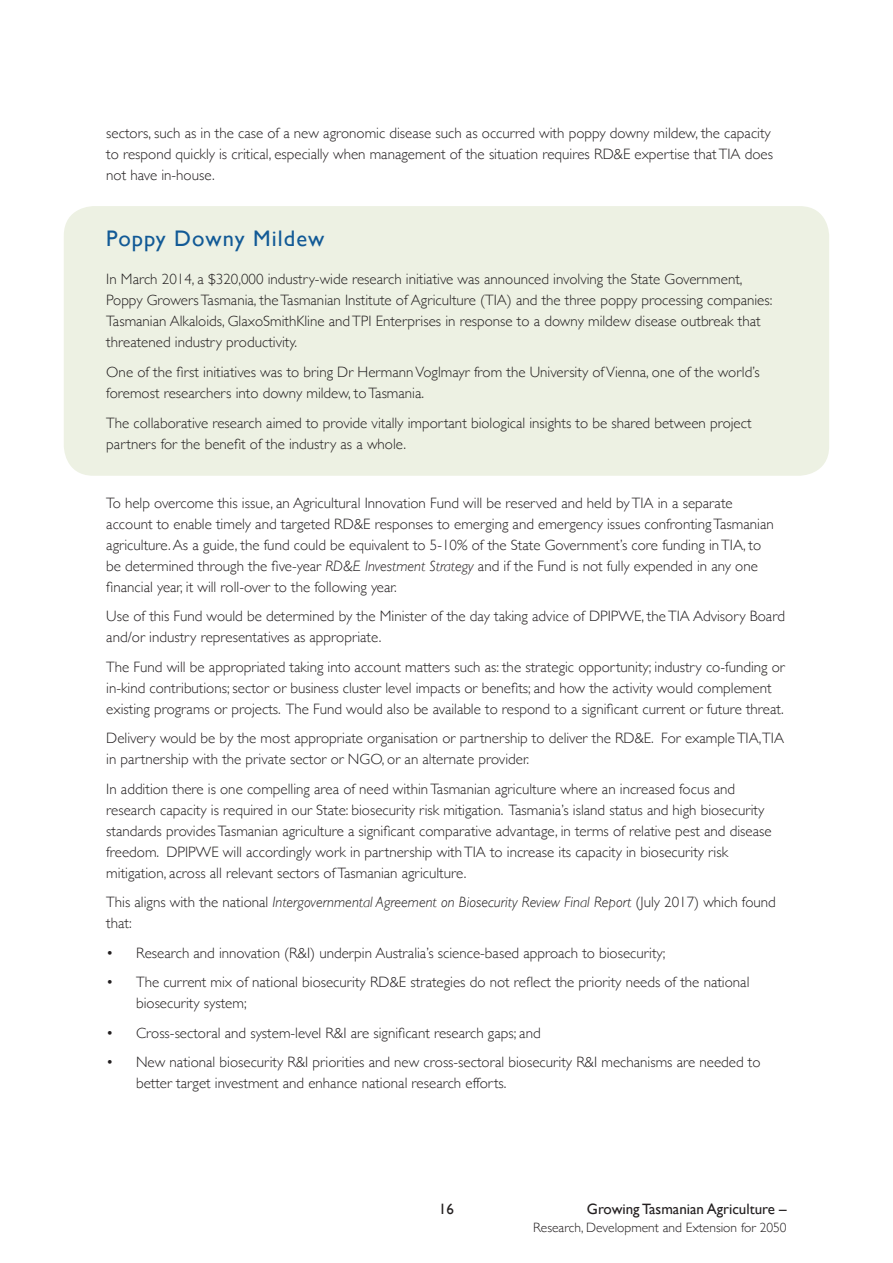
<style>
.page{position:relative;width:893px;height:1263px;background:#fff}
.page>*{position:absolute;margin:0;border:0;box-sizing:border-box;transform-origin:0 0}
.t1{font:22.5px "Gill Sans";letter-spacing:.05em;color:#125a96}
.t2{font:300 15px/21px "Gill Sans";color:#231f20}
.t3{font:italic 300 15px/21px "Gill Sans";color:#231f20}
.t4{font:15px "Gill Sans";color:#231f20}
.t5{font:300 13.5px "Gill Sans";color:#231f20}
.s1{font-style:italic}
.s2{font-style:normal}
</style>
<div class="page">
<div style="left:64px;top:206px;width:765px;height:270px;background:#edf1e3;border-radius:30px"></div>
<p class="t2" style="left:106px;top:122px;width:668px">sectors, such as in the case of a new agronomic disease such as occurred with poppy downy mildew, the capacity to respond quickly is critical, especially when management of the situation requires RD&amp;E expertise that TIA does not have in-house.</p>
<h1 class="t1" style="left:106px;top:226px;width:219px">Poppy Downy Mildew</h1>
<p class="t2" style="left:106px;top:268px;width:668px">In March 2014, a $320,000 industry-wide research initiative was announced involving the State Government, Poppy Growers Tasmania, the Tasmanian Institute of Agriculture (TIA) and the three poppy processing companies:<br>Tasmanian Alkaloids, GlaxoSmithKline and TPI Enterprises in response to a downy mildew disease outbreak that threatened industry productivity.</p>
<p class="t2" style="left:106px;top:361px;width:655px">One of the first initiatives was to bring Dr Hermann Voglmayr from the University of Vienna, one of the world’s foremost researchers into downy mildew, to Tasmania.</p>
<p class="t2" style="left:106px;top:411px;width:647px">The collaborative research aimed to provide vitally important biological insights to be shared between project partners for the benefit of the industry as a whole.</p>
<p class="t2" style="left:106px;top:491px;width:669px">To help overcome this issue, an Agricultural Innovation Fund will be reserved and held by TIA in a separate account to enable timely and targeted RD&amp;E responses to emerging and emergency issues confronting Tasmanian agriculture. As a guide, the fund could be equivalent to 5-10% of the State Government’s core funding in TIA, to be determined through the five-year <span class="s1">RD&amp;E Investment Strategy</span> and if the Fund is not fully expended in any one financial year, it will roll-over to the following year.</p>
<p class="t2" style="left:106px;top:605px;width:680px">Use of this Fund would be determined by the Minister of the day taking advice of DPIPWE, the TIA Advisory Board and/or industry representatives as appropriate.</p>
<p class="t2" style="left:106px;top:655px;width:680px">The Fund will be appropriated taking into account matters such as: the strategic opportunity; industry co-funding or in-kind contributions; sector or business cluster level impacts or benefits; and how the activity would complement existing programs or projects. The Fund would also be available to respond to a significant current or future threat.</p>
<p class="t2" style="left:106px;top:727px;width:679px">Delivery would be by the most appropriate organisation or partnership to deliver the RD&amp;E. For example TIA,TIA in partnership with the private sector or NGO, or an alternate provider.</p>
<p class="t2" style="left:106px;top:777px;width:667px">In addition there is one compelling area of need within Tasmanian agriculture where an increased focus and research capacity is required in our State: biosecurity risk mitigation. Tasmania’s island status and high biosecurity standards provides Tasmanian agriculture a significant comparative advantage, in terms of relative pest and disease freedom. DPIPWE will accordingly work in partnership with TIA to increase its capacity in biosecurity risk mitigation, across all relevant sectors of Tasmanian agriculture.</p>
<p class="t3" style="left:106px;top:892px;width:671px"><span class="s2">This aligns with the national</span> Intergovernmental Agreement on Biosecurity Review Final Report <span class="s2">(July 2017) which found that:</span></p>
<p class="t2" style="left:106px;top:941px;width:561px">• Research and innovation (R&amp;I) underpin Australia’s science-based approach to biosecurity;</p>
<p class="t2" style="left:136px;top:971px;width:615px;text-indent:-30px">• The current mix of national biosecurity RD&amp;E strategies do not reflect the priority needs of the national biosecurity system;</p>
<p class="t2" style="left:106px;top:1021px;width:436px">• Cross-sectoral and system-level R&amp;I are significant research gaps; and</p>
<p class="t2" style="left:136px;top:1051px;width:626px;text-indent:-30px">• New national biosecurity R&amp;I priorities and new cross-sectoral biosecurity R&amp;I mechanisms are needed to better target investment and enhance national research efforts.</p>
<p class="t4" style="left:439px;top:1200px;width:16px">16</p>
<p class="t4" style="left:587px;top:1200px;width:201px">Growing Tasmanian Agriculture –</p>
<p class="t5" style="left:533px;top:1217px;width:255px">Research, Development and Extension for 2050</p>
</div>
